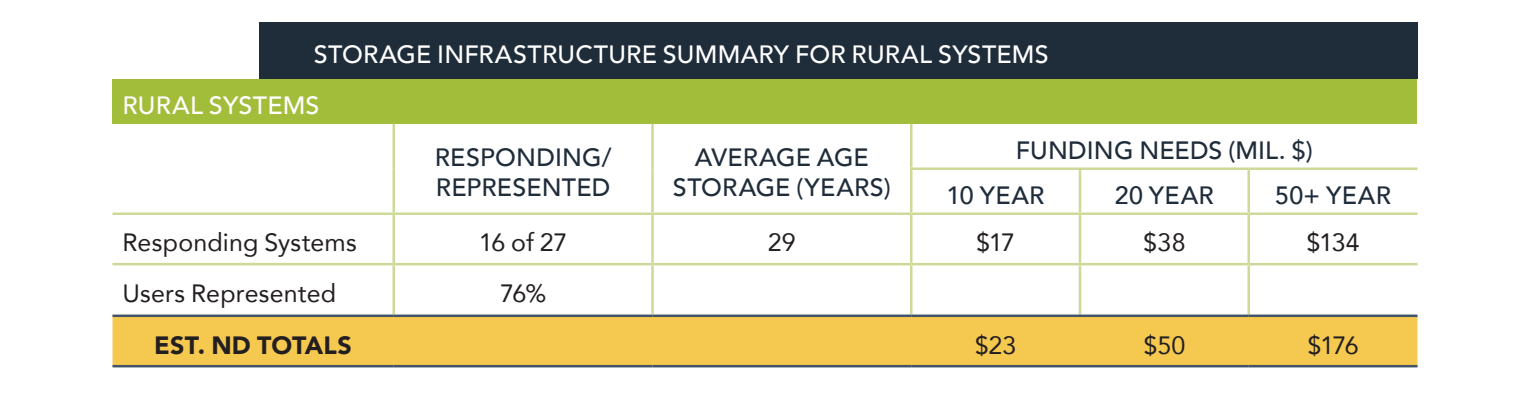
<style>
.page{position:relative;width:1530px;height:405px;background:#fff}
.page>*{position:absolute;margin:0;border:0;box-sizing:border-box;transform-origin:0 0}
.Table_Chart{font:500 25px/30px "Avenir";letter-spacing:.005em;color:#1f2c3a}
.Table_Chart-2{font:25px "Avenir";letter-spacing:.005em;color:#231f20}
.Table_Chart-3{font:500 25px "Avenir";letter-spacing:.01em;color:#fff}
.Table_Chart-4{font:900 25px "Avenir";letter-spacing:.005em;color:#231f20}
</style>
<div class="page">
<div style="left:112px;top:79px;width:1306px;height:45px;background:#a1bd3a"></div>
<hr style="left:392px;top:124px;width:3px;height:45px;background:#cdda97">
<hr style="left:651px;top:124px;width:3px;height:45px;background:#cdda97">
<hr style="left:910px;top:124px;width:2px;height:44px;background:#cdda97">
<hr style="left:392px;top:169px;width:3px;height:43px;background:#cdda97">
<hr style="left:651px;top:169px;width:3px;height:43px;background:#cdda97">
<hr style="left:910px;top:168px;width:170px;height:2px;background:#cdda97">
<hr style="left:910px;top:170px;width:2px;height:42px;background:#cdda97">
<hr style="left:1080px;top:168px;width:169px;height:2px;background:#cdda97">
<hr style="left:1079px;top:170px;width:2px;height:42px;background:#cdda97">
<hr style="left:1249px;top:168px;width:169px;height:2px;background:#cdda97">
<hr style="left:1248px;top:170px;width:2px;height:42px;background:#cdda97">
<hr style="left:112px;top:212px;width:282px;height:3px;background:#cdda97">
<hr style="left:394px;top:212px;width:258px;height:3px;background:#cdda97">
<hr style="left:392px;top:215px;width:3px;height:48px;background:#cdda97">
<hr style="left:652px;top:212px;width:259px;height:3px;background:#cdda97">
<hr style="left:651px;top:215px;width:3px;height:48px;background:#cdda97">
<hr style="left:911px;top:212px;width:169px;height:3px;background:#cdda97">
<hr style="left:910px;top:215px;width:2px;height:48px;background:#cdda97">
<hr style="left:1080px;top:212px;width:169px;height:3px;background:#cdda97">
<hr style="left:1079px;top:215px;width:2px;height:48px;background:#cdda97">
<hr style="left:1249px;top:212px;width:169px;height:3px;background:#cdda97">
<hr style="left:1248px;top:215px;width:2px;height:48px;background:#cdda97">
<hr style="left:112px;top:263px;width:282px;height:2px;background:#cdda97">
<hr style="left:394px;top:263px;width:258px;height:2px;background:#cdda97">
<hr style="left:392px;top:265px;width:3px;height:50px;background:#cdda97">
<hr style="left:652px;top:263px;width:259px;height:2px;background:#cdda97">
<hr style="left:651px;top:265px;width:3px;height:50px;background:#cdda97">
<hr style="left:911px;top:263px;width:169px;height:2px;background:#cdda97">
<hr style="left:910px;top:265px;width:2px;height:50px;background:#cdda97">
<hr style="left:1080px;top:263px;width:169px;height:2px;background:#cdda97">
<hr style="left:1079px;top:265px;width:2px;height:50px;background:#cdda97">
<hr style="left:1249px;top:263px;width:169px;height:2px;background:#cdda97">
<hr style="left:1248px;top:265px;width:2px;height:50px;background:#cdda97">
<div style="left:259px;top:22px;width:1159px;height:57px;background:#1f2c3a"></div>
<div style="left:112px;top:317px;width:1306px;height:48px;background:#f5c84f"></div>
<hr style="left:112px;top:315px;width:282px;height:2px;background:#435466">
<hr style="left:394px;top:315px;width:258px;height:2px;background:#435466">
<hr style="left:652px;top:315px;width:259px;height:2px;background:#435466">
<hr style="left:911px;top:315px;width:169px;height:2px;background:#435466">
<hr style="left:1080px;top:315px;width:169px;height:2px;background:#435466">
<hr style="left:1249px;top:315px;width:169px;height:2px;background:#435466">
<hr style="left:112px;top:365px;width:282px;height:2px;background:#435466">
<hr style="left:394px;top:365px;width:258px;height:2px;background:#435466">
<hr style="left:652px;top:365px;width:259px;height:2px;background:#435466">
<hr style="left:911px;top:365px;width:169px;height:2px;background:#435466">
<hr style="left:1080px;top:365px;width:169px;height:2px;background:#435466">
<hr style="left:1249px;top:365px;width:169px;height:2px;background:#435466">
<p class="Table_Chart-3" style="left:314px;top:33px;width:736px">STORAGE INFRASTRUCTURE SUMMARY FOR RURAL SYSTEMS</p>
<p class="Table_Chart-3" style="left:122px;top:83px;width:199px">RURAL SYSTEMS</p>
<p class="Table_Chart" style="left:435px;top:141px;width:178px">RESPONDING/<br>REPRESENTED</p>
<p class="Table_Chart" style="left:695px;top:141px;width:176px">AVERAGE AGE</p>
<p class="Table_Chart" style="left:673px;top:171px;width:219px">STORAGE (YEARS)</p>
<p class="Table_Chart" style="left:1016px;top:134px;width:298px">FUNDING NEEDS (MIL. $)</p>
<p class="Table_Chart" style="left:947px;top:179px;width:99px">10 YEAR</p>
<p class="Table_Chart" style="left:1115px;top:179px;width:100px">20 YEAR</p>
<p class="Table_Chart" style="left:1275px;top:179px;width:117px">50+ YEAR</p>
<p class="Table_Chart-2" style="left:123px;top:223px;width:236px">Responding Systems</p>
<p class="Table_Chart-2" style="left:479px;top:223px;width:90px">16 of 27</p>
<p class="Table_Chart-2" style="left:768px;top:223px;width:30px">29</p>
<p class="Table_Chart-2" style="left:976px;top:223px;width:40px">$17</p>
<p class="Table_Chart-2" style="left:1143px;top:223px;width:44px">$38</p>
<p class="Table_Chart-2" style="left:1307px;top:223px;width:55px">$134</p>
<p class="Table_Chart-2" style="left:123px;top:273px;width:215px">Users Represented</p>
<p class="Table_Chart-2" style="left:500px;top:273px;width:48px">76%</p>
<p class="Table_Chart-4" style="left:154px;top:323px;width:199px">EST. ND TOTALS</p>
<p class="Table_Chart-2" style="left:975px;top:325px;width:43px">$23</p>
<p class="Table_Chart-2" style="left:1143px;top:325px;width:44px">$50</p>
<p class="Table_Chart-2" style="left:1307px;top:325px;width:53px">$176</p>
</div>
